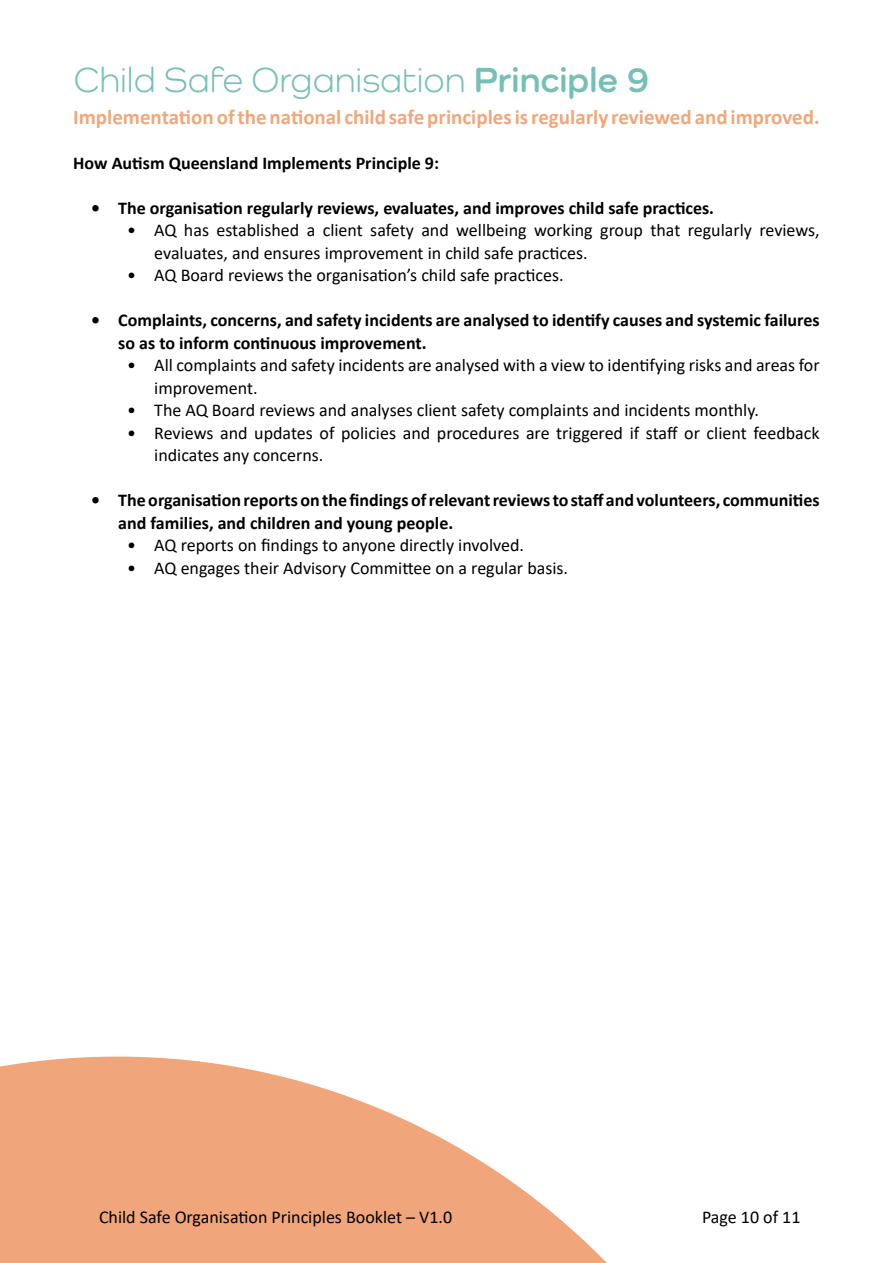
<style>
.page{position:relative;width:893px;height:1263px;background:#fff}
.page>*{position:absolute;margin:0;border:0;box-sizing:border-box;transform-origin:0 0}
.t1{font:36px "Como";color:#75c0b5}
.t2{font:700 21px "Calibri";color:#f0a77b}
.t3{font:18px/22.5px "Calibri";color:#000101}
.t4{font:700 18px/22.5px "Calibri";color:#000101}
.s1{font-weight:700}
</style>
<div class="page">
<svg style="left:0;top:1056px;width:607px;height:207px;fill:#f0a57b"></svg>
<h1 class="t1" style="left:74px;top:58px;width:577px">Child Safe Organisation <span class="s1">Principle 9</span></h1>
<p class="t2" style="left:73px;top:102px;width:748px">Implementation of the national child safe principles is regularly reviewed and improved.</p>
<p class="t4" style="left:73px;top:151px;width:367px">How Autism Queensland Implements Principle 9:</p>
<p class="t4" style="left:91px;top:196px;width:624px">• The organisation regularly reviews, evaluates, and improves child safe practices.</p>
<p class="t3" style="left:154px;top:219px;width:667px;text-indent:-27px">• AQ has established a client safety and wellbeing working group that regularly reviews, evaluates, and ensures improvement in child safe practices.</p>
<p class="t3" style="left:127px;top:264px;width:438px">• AQ Board reviews the organisation’s child safe practices.</p>
<p class="t4" style="left:118px;top:309px;width:703px;text-indent:-27px">• Complaints, concerns, and safety incidents are analysed to identify causes and systemic failures so as to inform continuous improvement.</p>
<p class="t3" style="left:154px;top:354px;width:667px;text-indent:-27px">• All complaints and safety incidents are analysed with a view to identifying risks and areas for improvement.</p>
<p class="t3" style="left:127px;top:399px;width:633px">• The AQ Board reviews and analyses client safety complaints and incidents monthly.</p>
<p class="t3" style="left:154px;top:421px;width:667px;text-indent:-27px">• Reviews and updates of policies and procedures are triggered if staff or client feedback indicates any concerns.</p>
<p class="t4" style="left:118px;top:489px;width:703px;text-indent:-27px">• The organisation reports on the findings of relevant reviews to staff and volunteers, communities and families, and children and young people.</p>
<p class="t3" style="left:127px;top:534px;width:398px">• AQ reports on findings to anyone directly involved.</p>
<p class="t3" style="left:127px;top:556px;width:442px">• AQ engages their Advisory Committee on a regular basis.</p>
<p class="t3" style="left:99px;top:1205px;width:355px">Child Safe Organisation Principles Booklet – V1.0</p>
<p class="t3" style="left:702px;top:1205px;width:100px">Page 10 of 11</p>
</div>
